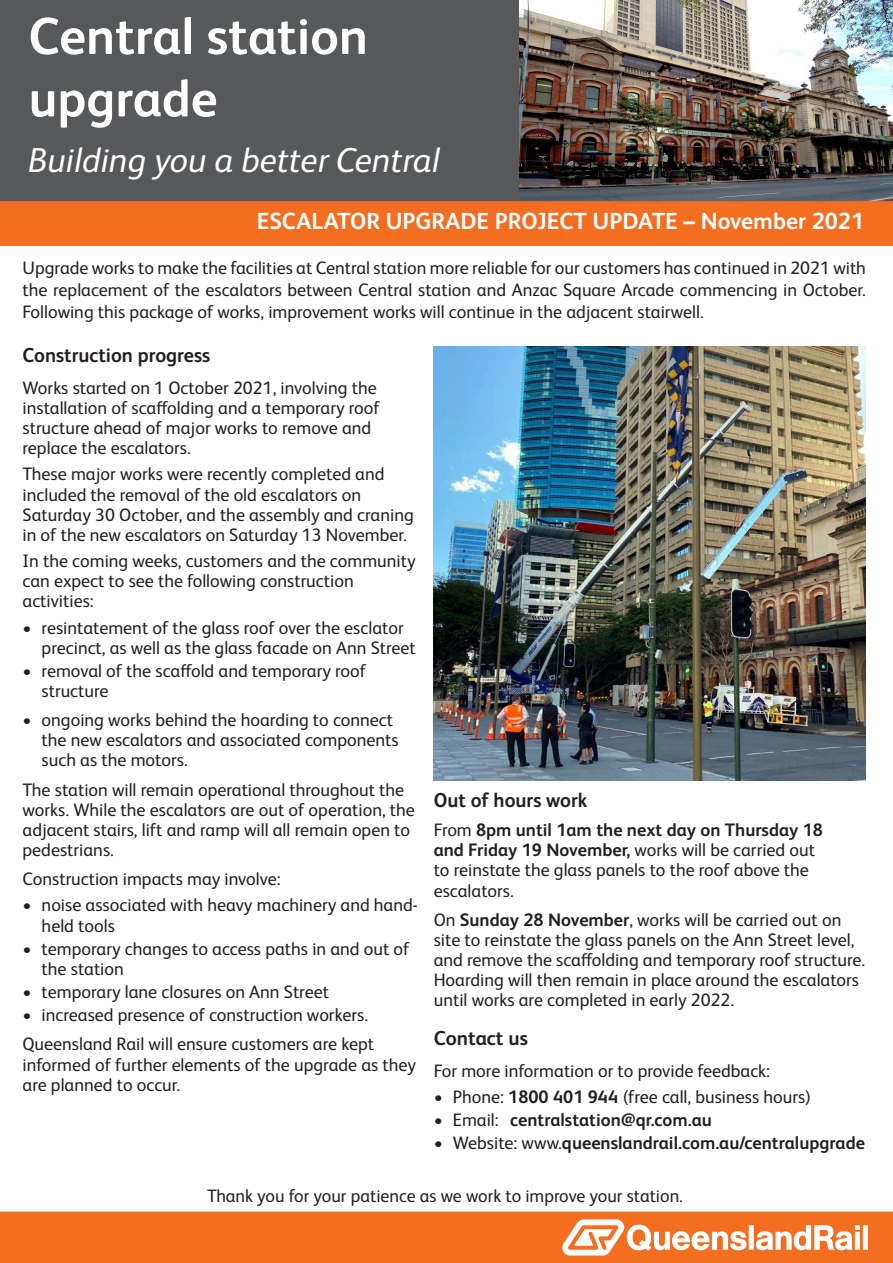
<style>
.page{position:relative;width:893px;height:1263px;background:#fff}
.page>*{position:absolute;margin:0;border:0;box-sizing:border-box;transform-origin:0 0}
.t1{font:700 51.9px/62.4px "FS Albert Pro";color:#fff}
.t2{font:italic 34.65px "FS Albert Pro";color:#fff}
.t3{font:700 23.4px "FS Albert Pro";color:#fff}
.t4{font:700 20.1px "FS Albert Pro";color:#231f20}
.t5{font:18px/20.1px "FS Albert Pro";color:#231f20}
.t6{font:700 18px "FS Albert Pro";color:#231f20}
.s1{font-weight:700}
.s2{font-weight:400}
</style>
<div class="page">
<img style="left:518px;top:0;width:375px;height:201px">
<div style="left:0;top:0;width:518px;height:201px;background:#57585a"></div>
<div style="left:0;top:1212px;width:893px;height:51px;background:#f36e21"></div>
<div style="left:0;top:201px;width:893px;height:45px;background:#f36e21"></div>
<svg style="left:562px;top:1219px;width:306px;height:36px"></svg>
<img style="left:434px;top:346px;width:432px;height:435px">
<p class="t1" style="left:28px;top:2px;width:341px">Central station upgrade</p>
<p class="t2" style="left:28px;top:136px;width:413px">Building you a better Central</p>
<p class="t3" style="left:257px;top:204px;width:609px">ESCALATOR UPGRADE PROJECT UPDATE – November 2021</p>
<p class="t5" style="left:23px;top:256px;width:845px;line-height:21.6px;text-align:justify">Upgrade works to make the facilities at Central station more reliable for our customers has continued in 2021 with the replacement of the escalators between Central station and Anzac Square Arcade commencing in October.<br>Following this package of works, improvement works will continue in the adjacent stairwell.</p>
<p class="t4" style="left:23px;top:340px;width:189px">Construction progress</p>
<p class="t5" style="left:23px;top:376px;width:359px">Works started on 1 October 2021, involving the installation of scaffolding and a temporary roof structure ahead of major works to remove and replace the escalators.</p>
<p class="t5" style="left:23px;top:463px;width:393px">These major works were recently completed and included the removal of the old escalators on Saturday 30 October, and the assembly and craning in of the new escalators on Saturday 13 November.</p>
<p class="t5" style="left:23px;top:549px;width:395px">In the coming weeks, customers and the community can expect to see the following construction activities:</p>
<p class="t5" style="left:42px;top:616px;width:376px;text-indent:-19px">• resintatement of the glass roof over the esclator precinct, as well as the glass facade on Ann Street</p>
<p class="t5" style="left:42px;top:659px;width:326px;text-indent:-19px">• removal of the scaffold and temporary roof structure</p>
<p class="t5" style="left:42px;top:708px;width:359px;text-indent:-19px">• ongoing works behind the hoarding to connect the new escalators and associated components such as the motors.</p>
<p class="t5" style="left:23px;top:778px;width:394px">The station will remain operational throughout the works. While the escalators are out of operation, the adjacent stairs, lift and ramp will all remain open to pedestrians.</p>
<p class="t5" style="left:23px;top:868px;width:259px">Construction impacts may involve:</p>
<p class="t5" style="left:42px;top:894px;width:378px;text-indent:-19px">• noise associated with heavy machinery and hand&shy;held tools</p>
<p class="t5" style="left:42px;top:937px;width:369px;text-indent:-19px">• temporary changes to access paths in and out of the station</p>
<p class="t5" style="left:23px;top:980px;width:308px">• temporary lane closures on Ann Street</p>
<p class="t5" style="left:23px;top:1004px;width:347px">• increased presence of construction workers.</p>
<p class="t5" style="left:23px;top:1033px;width:395px">Queensland Rail will ensure customers are kept informed of further elements of the upgrade as they are planned to occur.</p>
<p class="t4" style="left:434px;top:786px;width:155px">Out of hours work</p>
<p class="t5" style="left:434px;top:818px;width:391px">From <span class="s1">8pm until 1am the next day on Thursday 18 and Friday 19 November,</span> works will be carried out to reinstate the glass panels to the roof above the escalators.</p>
<p class="t5" style="left:434px;top:908px;width:433px">On <span class="s1">Sunday 28 November</span>, works will be carried out on site to reinstate the glass panels on the Ann Street level, and remove the scaffolding and temporary roof structure.<br>Hoarding will then remain in place around the escalators until works are completed in early 2022.</p>
<p class="t4" style="left:434px;top:1023px;width:96px">Contact us</p>
<p class="t5" style="left:434px;top:1059px;width:338px">For more information or to provide feedback:</p>
<p class="t5" style="left:434px;top:1085px;width:379px">• Phone: <span class="s1">1800 401 944</span> (free call, business hours)</p>
<p class="t6" style="left:434px;top:1107px;width:280px"><span class="s2">• Email:</span> centralstation@qr.com.au</p>
<p class="t6" style="left:434px;top:1130px;width:433px"><span class="s2">• Website: www.</span>queenslandrail.com.au/centralupgrade</p>
<p class="t5" style="left:207px;top:1185px;width:477px">Thank you for your patience as we work to improve your station.</p>
</div>
